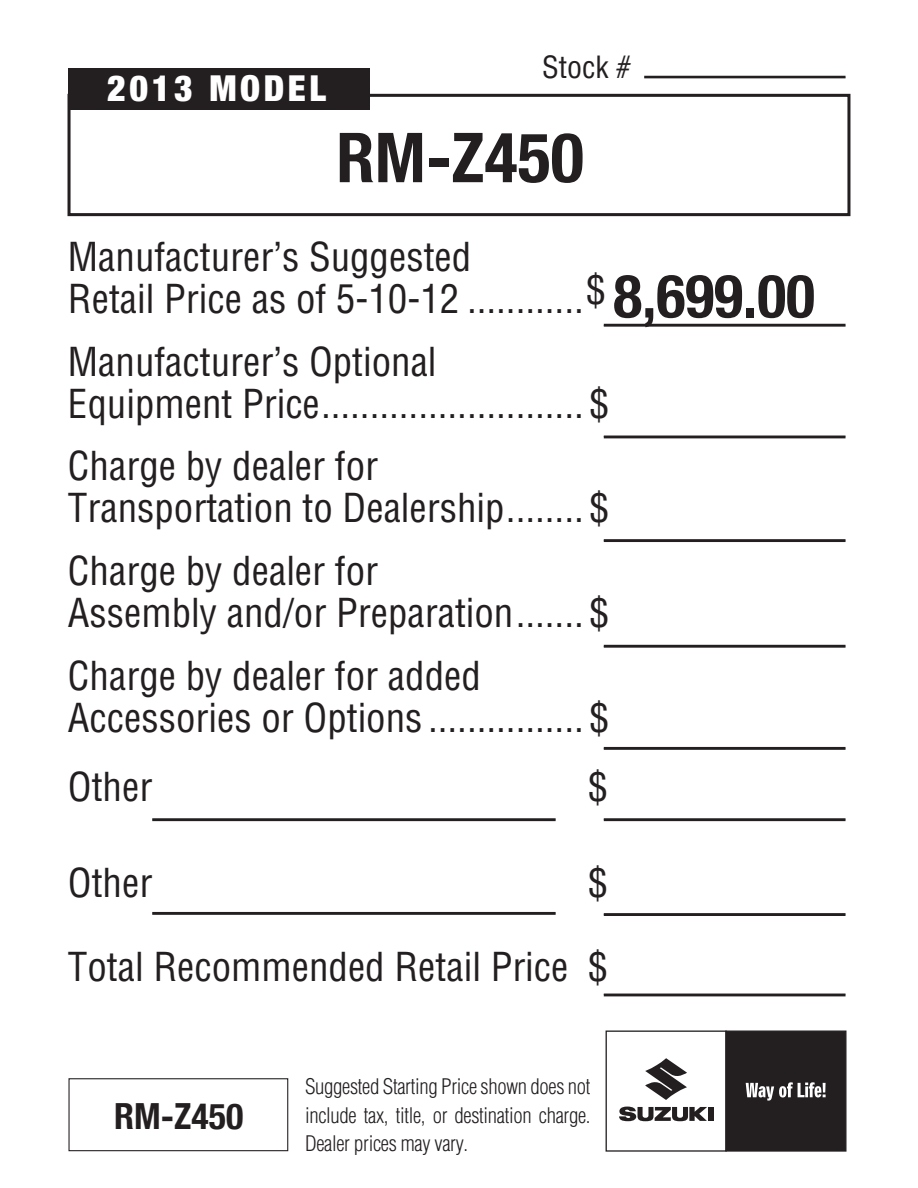
<style>
.page{position:relative;width:918px;height:1188px;background:#fff}
.page>*{position:absolute;margin:0;border:0;box-sizing:border-box;transform-origin:0 0}
.t1{font:700 condensed 69px "Helvetica Neue";color:#231f20}
.t2{font:700 condensed 60px "Helvetica Neue";color:#231f20}
.t3{font:condensed 39px/42px "Helvetica";color:#231f20}
.t4{font:900 condensed 36px "Helvetica Neue";letter-spacing:.1em;color:#fff}
.t5{font:700 condensed 36px "Helvetica Neue";color:#231f20}
.t6{font:condensed 30px "Helvetica";color:#231f20}
.t7{font:300 condensed 21px/28.8px "Helvetica";letter-spacing:-.015em;color:#231f20;text-align:justify}
</style>
<div class="page">
<div style="left:68px;top:94px;width:782px;height:122px;border:3px solid #231f20"></div>
<div style="left:68px;top:1078px;width:220px;height:73px;border:1px solid #231f20"></div>
<hr style="left:644px;top:76px;width:202px;height:2px;background:#231f20">
<hr style="left:604px;top:324px;width:242px;height:3px;background:#231f20">
<hr style="left:604px;top:436px;width:242px;height:2px;background:#231f20">
<hr style="left:604px;top:539px;width:242px;height:3px;background:#231f20">
<hr style="left:604px;top:645px;width:242px;height:3px;background:#231f20">
<hr style="left:604px;top:747px;width:242px;height:3px;background:#231f20">
<hr style="left:604px;top:818px;width:242px;height:3px;background:#231f20">
<hr style="left:152px;top:818px;width:404px;height:3px;background:#231f20">
<hr style="left:604px;top:913px;width:242px;height:3px;background:#231f20">
<hr style="left:604px;top:994px;width:242px;height:2px;background:#231f20">
<div style="left:68px;top:68px;width:301px;height:42px;background:#231f20"></div>
<hr style="left:152px;top:912px;width:404px;height:3px;background:#231f20">
<div style="left:606px;top:1031px;width:121px;height:121px;background:#fff;border:1px solid #231f20"></div>
<svg style="left:645px;top:1058px;width:42px;height:42px"></svg>
<div style="left:708px;top:1107px;width:5px;height:14px;background:#231f20"></div>
<svg style="left:619px;top:1107px;width:88px;height:14px"></svg>
<div style="left:725px;top:1031px;width:122px;height:121px;background:#231f20;border:1px solid #231f20"></div>
<svg style="left:746px;top:1083px;width:28px;height:18px"></svg>
<div style="left:779px;top:1086px;width:7px;height:11px;background:#fff;border-radius:50%"></div>
<svg style="left:782px;top:1082px;width:44px;height:15px"></svg>
<p class="t4" style="left:107px;top:66px;width:220px">2013 MODEL</p>
<p class="t6" style="left:542px;top:48px;width:91px">Stock #</p>
<p class="t1" style="left:336px;top:100px;width:249px">RM-Z450</p>
<p class="t3" style="left:68px;top:235px;width:539px">Manufacturer’s Suggested<br>Retail Price as of 5-10-12 ............$</p>
<p class="t3" style="left:68px;top:340px;width:542px">Manufacturer’s Optional<br>Equipment Price........................... $</p>
<p class="t3" style="left:68px;top:445px;width:542px">Charge by dealer for<br>Transportation to Dealership........ $</p>
<p class="t3" style="left:68px;top:550px;width:542px">Charge by dealer for<br>Assembly and/or Preparation....... $</p>
<p class="t3" style="left:68px;top:655px;width:542px">Charge by dealer for added<br>Accessories or Options ................ $</p>
<p class="t3" style="left:68px;top:765px;width:86px">Other</p>
<p class="t3" style="left:588px;top:765px;width:21px">$</p>
<p class="t2" style="left:613px;top:246px;width:203px">8,699.00</p>
<p class="t3" style="left:68px;top:840px;width:541px;line-height:84px;text-align:right">$<br>Total Recommended Retail Price $</p>
<p class="t3" style="left:68px;top:861px;width:86px">Other</p>
<p class="t5" style="left:114px;top:1086px;width:131px">RM-Z450</p>
<p class="t7" style="left:305px;top:1072px;width:287px">Suggested Starting Price shown does not include tax, title, or destination charge.<br>Dealer prices may vary.</p>
</div>
